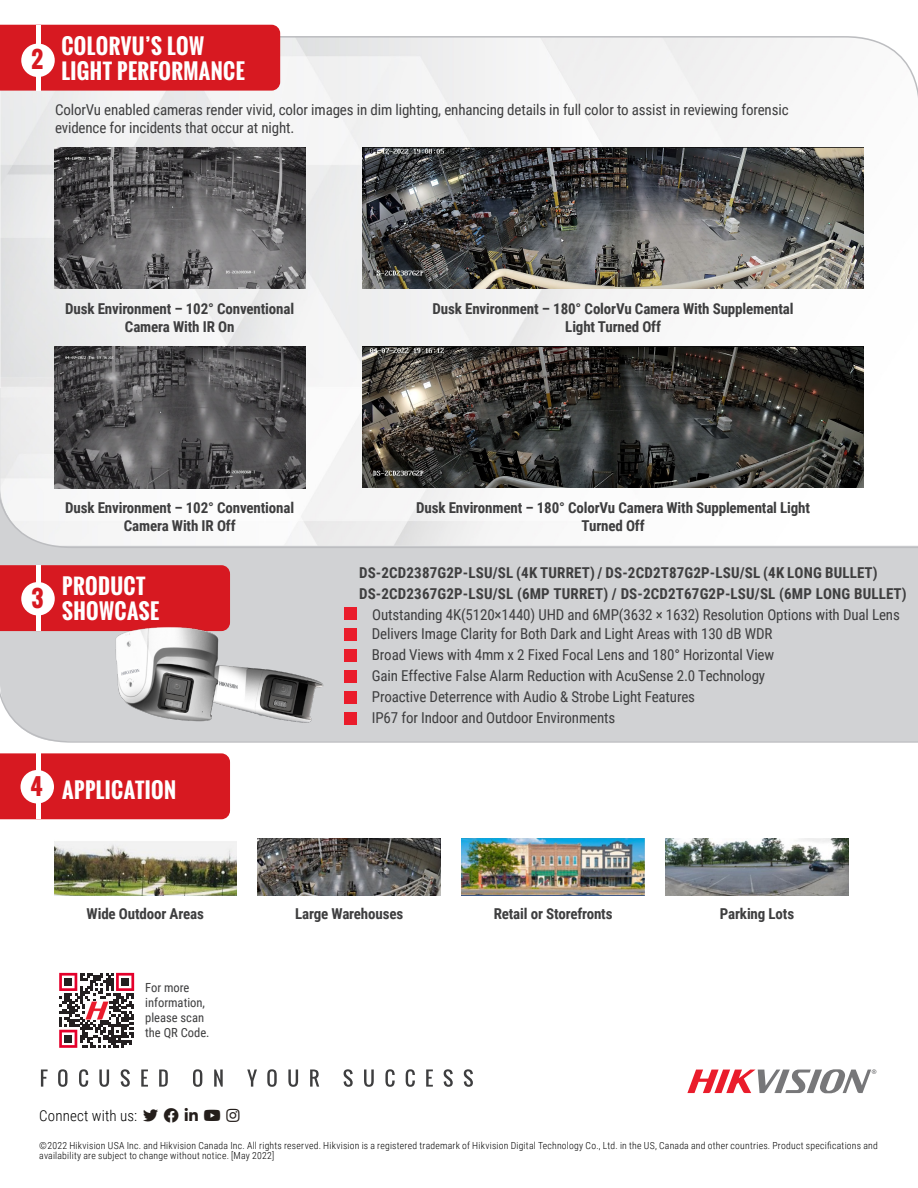
<style>
.page{position:relative;width:918px;height:1188px;background:#fff}
.page>*{position:absolute;margin:0;border:0;box-sizing:border-box;transform-origin:0 0}
.t1{font:700 22.5px "Oswald";color:#d71921}
.t2{font:700 21px "Oswald";letter-spacing:.02em;color:#fff}
.t3{font:15px/21px "Roboto Condensed";letter-spacing:-.01em;color:#3e3e3f}
.t4{font:700 15px/18px "Roboto Condensed";letter-spacing:-.01em;color:#3e3e3f;text-align:center}
.t5{font:700 15px "Roboto Condensed";letter-spacing:.01em;color:#3e3e3f}
.t6{font:300 15px "Roboto Condensed";letter-spacing:.005em;color:#000}
.t7{font:12.6px/15px "Roboto Condensed";color:#3e3e3f}
.t8{font:300 9.75px/10.5px "Roboto Condensed";letter-spacing:.02em;color:#000}
</style>
<div class="page">
<div style="left:0;top:549px;width:918px;height:118px;background:#d1d2d4"></div>
<svg style="left:687px;top:1069px;width:189px;height:24px"></svg>
<svg style="left:41px;top:1069px;width:432px;height:18px"></svg>
<img style="left:0;top:112px;width:864px;height:360px">
<svg style="left:0;top:472px;width:918px;height:77px"></svg>
<div style="left:0;top:667px;width:918px;height:76px;background:#d1d2d4"></div>
<svg style="left:0;top:35px;width:918px;height:77px"></svg>
<div style="left:0;top:25px;width:280px;height:66px;background:#d71921"></div>
<div style="left:0;top:565px;width:230px;height:66px;background:#d71921"></div>
<div style="left:0;top:753px;width:230px;height:66px;background:#d71921"></div>
<div style="left:344px;top:607px;width:13px;height:13px;background:#ea1c2b"></div>
<div style="left:344px;top:628px;width:13px;height:13px;background:#ea1c2b"></div>
<div style="left:344px;top:649px;width:13px;height:13px;background:#ea1c2b"></div>
<div style="left:344px;top:670px;width:13px;height:13px;background:#ea1c2b"></div>
<div style="left:344px;top:691px;width:13px;height:13px;background:#ea1c2b"></div>
<div style="left:344px;top:712px;width:13px;height:13px;background:#ea1c2b"></div>
<img style="left:362px;top:147px;width:502px;height:141px">
<img style="left:362px;top:347px;width:502px;height:141px">
<img style="left:54px;top:147px;width:251px;height:141px">
<img style="left:54px;top:347px;width:251px;height:141px">
<img style="left:49px;top:608px;width:298px;height:119px">
<img style="left:666px;top:839px;width:182px;height:57px">
<img style="left:462px;top:839px;width:182px;height:57px">
<img style="left:258px;top:839px;width:182px;height:57px">
<img style="left:54px;top:841px;width:183px;height:55px">
<hr style="left:36px;top:25px;width:4px;height:66px;background:#fff">
<hr style="left:36px;top:565px;width:4px;height:66px;background:#fff">
<hr style="left:36px;top:753px;width:4px;height:66px;background:#fff">
<div style="left:21px;top:44px;width:34px;height:33px;background:#fff;border-radius:50%"></div>
<div style="left:21px;top:582px;width:34px;height:34px;background:#fff;border-radius:50%"></div>
<div style="left:21px;top:770px;width:33px;height:33px;background:#fff;border-radius:50%"></div>
<svg style="left:59px;top:973px;width:75px;height:75px"></svg>
<div style="left:64px;top:978px;width:8px;height:8px;background:#231f20"></div>
<div style="left:121px;top:978px;width:8px;height:8px;background:#231f20"></div>
<div style="left:64px;top:1035px;width:8px;height:8px;background:#231f20"></div>
<img style="left:85px;top:1001px;width:23px;height:18px">
<p class="t1" style="left:32px;top:43px;width:13px">2</p>
<p class="t2" style="left:62px;top:30px;width:144px">COLORVU’S LOW</p>
<p class="t2" style="left:62px;top:55px;width:185px">LIGHT PERFORMANCE</p>
<p class="t3" style="left:55px;top:100px;width:735px;line-height:18px">ColorVu enabled cameras render vivid, color images in dim lighting, enhancing details in full color to assist in reviewing forensic evidence for incidents that occur at night.</p>
<p class="t4" style="left:65px;top:299px;width:230px">Dusk Environment – 102° Conventional<br>Camera With IR On</p>
<p class="t4" style="left:433px;top:299px;width:362px">Dusk Environment – 180° ColorVu Camera With Supplemental<br>Light Turned Off</p>
<p class="t1" style="left:31px;top:581px;width:14px">3</p>
<p class="t4" style="left:65px;top:499px;width:230px">Dusk Environment – 102° Conventional<br>Camera With IR Off</p>
<p class="t2" style="left:62px;top:570px;width:85px">PRODUCT</p>
<p class="t2" style="left:62px;top:596px;width:98px">SHOWCASE</p>
<p class="t1" style="left:31px;top:769px;width:14px">4</p>
<p class="t2" style="left:62px;top:774px;width:115px">APPLICATION</p>
<p class="t4" style="left:416px;top:499px;width:395px">Dusk Environment – 180° ColorVu Camera With Supplemental Light<br>Turned Off</p>
<p class="t5" style="left:359px;top:562px;width:520px">DS-2CD2387G2P-LSU/SL (4K TURRET) / DS-2CD2T87G2P-LSU/SL (4K LONG BULLET)</p>
<p class="t5" style="left:359px;top:583px;width:549px">DS-2CD2367G2P-LSU/SL (6MP TURRET) / DS-2CD2T67G2P-LSU/SL (6MP LONG BULLET)</p>
<p class="t3" style="left:372px;top:603px;width:529px">Outstanding 4K(5120×1440) UHD and 6MP(3632 × 1632) Resolution Options with Dual Lens</p>
<p class="t3" style="left:372px;top:623px;width:404px">Delivers Image Clarity for Both Dark and Light Areas with 130 dB WDR Broad Views with 4mm x 2 Fixed Focal Lens and 180° Horizontal View Gain Effective False Alarm Reduction with AcuSense 2.0 Technology Proactive Deterrence with Audio &amp; Strobe Light Features<br>IP67 for Indoor and Outdoor Environments</p>
<p class="t4" style="left:87px;top:904px;width:119px">Wide Outdoor Areas</p>
<p class="t4" style="left:295px;top:904px;width:110px">Large Warehouses</p>
<p class="t4" style="left:494px;top:904px;width:120px">Retail or Storefronts</p>
<p class="t4" style="left:720px;top:904px;width:76px">Parking Lots</p>
<p class="t7" style="left:145px;top:979px;width:66px">For more information, please scan the QR Code.</p>
<p class="t6" style="left:39px;top:1105px;width:99px">Connect with us:</p>
<p class="t8" style="left:39px;top:1140px;width:840px">©2022 Hikvision USA Inc. and Hikvision Canada Inc. All rights reserved. Hikvision is a registered trademark of Hikvision Digital Technology Co., Ltd. in the US, Canada and other countries. Product specifications and availability are subject to change without notice. [May 2022]</p>
</div>
